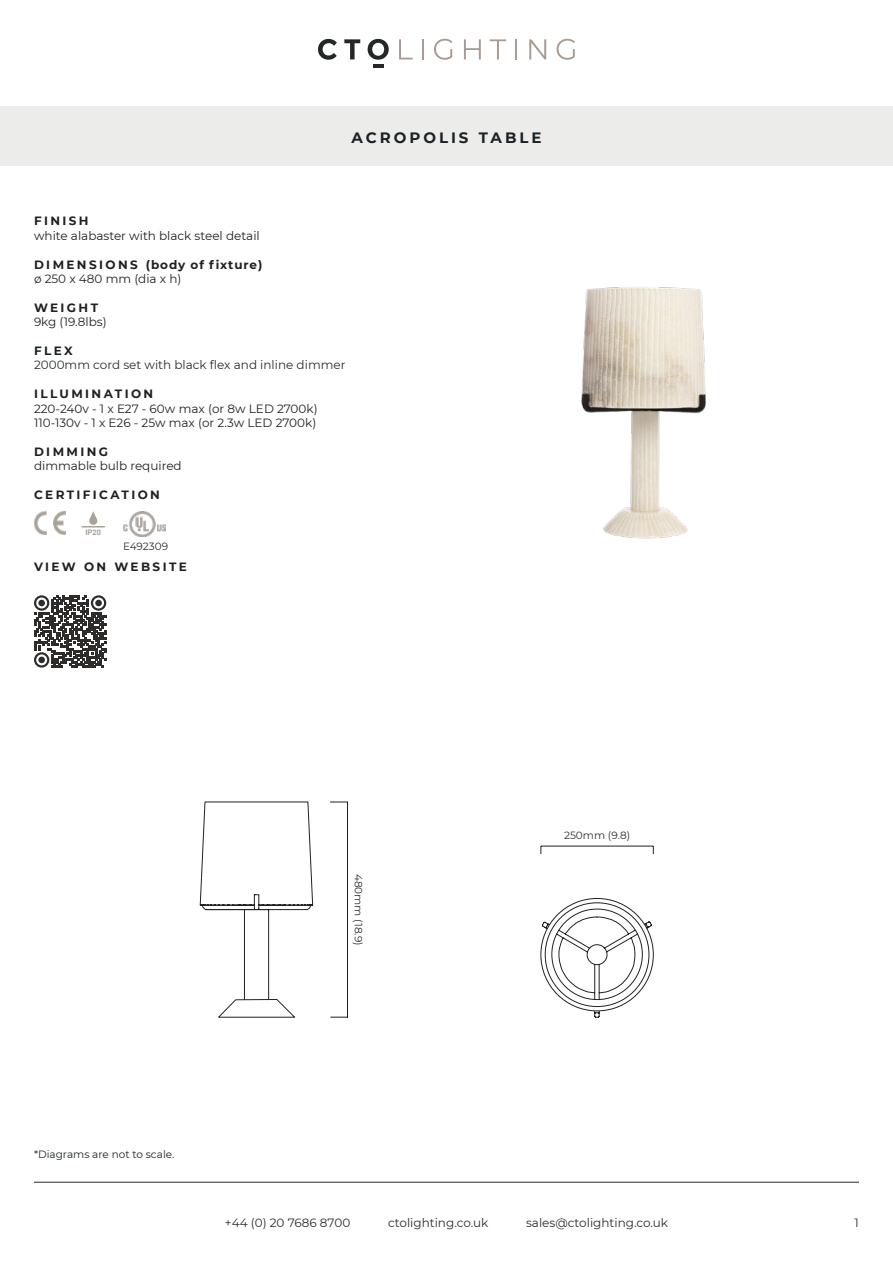
<style>
.page{position:relative;width:893px;height:1263px;background:#fff}
.page>*{position:absolute;margin:0;border:0;box-sizing:border-box;transform-origin:0 0}
.t1{font:700 15px "Montserrat";letter-spacing:.2em;color:#1a2226}
.t2{font:12px/14.4px "Montserrat";color:#231f20}
.t3{font:12px "Montserrat";color:#2a2c2e}
.t4{font:700 12px "Montserrat";letter-spacing:.2em;color:#231f20}
.t5{font:700 12px "Montserrat";letter-spacing:.155em;color:#231f20}
.t6{font:700 12px "Montserrat";color:#1a2226}
.t7{font:10.5px "Montserrat";color:#2a2c2e}
.t8{font:10.5px "Montserrat";color:#1a2226}
.t9{font:700 7.65px "Arial";color:#a9a29a}
</style>
<div class="page">
<hr style="left:34px;top:1182px;width:825px;height:1px;background:#242728">
<hr style="left:373px;top:64px;width:11px;height:4px;background:#242728">
<svg style="left:318px;top:39px;width:19px;height:21px"></svg>
<svg style="left:344px;top:39px;width:16px;height:20px"></svg>
<svg style="left:368px;top:39px;width:21px;height:21px"></svg>
<hr style="left:422px;top:39px;width:2px;height:20px;background:#a79a93">
<svg style="left:434px;top:39px;width:18px;height:21px"></svg>
<svg style="left:464px;top:39px;width:17px;height:20px"></svg>
<svg style="left:490px;top:39px;width:16px;height:20px"></svg>
<hr style="left:515px;top:39px;width:2px;height:20px;background:#a79a93">
<svg style="left:529px;top:39px;width:17px;height:20px"></svg>
<svg style="left:557px;top:39px;width:18px;height:21px"></svg>
<svg style="left:399px;top:39px;width:14px;height:20px"></svg>
<div style="left:0;top:106px;width:893px;height:60px;background:#ecedea"></div>
<img style="left:34px;top:511px;width:32px;height:23px">
<svg style="left:81px;top:511px;width:24px;height:16px"></svg>
<img style="left:124px;top:511px;width:42px;height:26px">
<img style="left:581px;top:287px;width:125px;height:252px">
<svg style="left:330px;top:802px;width:17px;height:1px"></svg>
<svg style="left:330px;top:1017px;width:18px;height:1px"></svg>
<hr style="left:347px;top:801px;width:1px;height:216px;background:#231f20">
<hr style="left:541px;top:846px;width:112px;height:1px;background:#222">
<svg style="left:540px;top:898px;width:114px;height:120px"></svg>
<svg style="left:199px;top:801px;width:114px;height:217px"></svg>
<svg style="left:34px;top:595px;width:72px;height:73px"></svg>
<div style="left:38px;top:600px;width:7px;height:6px;background:#2e2c2b;border-radius:50%"></div>
<div style="left:95px;top:600px;width:7px;height:6px;background:#2e2c2b;border-radius:50%"></div>
<div style="left:38px;top:657px;width:7px;height:6px;background:#2e2c2b;border-radius:50%"></div>
<p class="t1" style="left:351px;top:127px;width:192px">ACROPOLIS TABLE</p>
<p class="t4" style="left:34px;top:212px;width:56px">FINISH</p>
<p class="t2" style="left:34px;top:228px;width:227px">white alabaster with black steel detail</p>
<p class="t5" style="left:34px;top:256px;width:230px">DIMENSIONS (body of fixture)</p>
<p class="t2" style="left:34px;top:271px;width:149px">ø 250 x 480 mm (dia x h)</p>
<p class="t4" style="left:34px;top:299px;width:66px">WEIGHT</p>
<p class="t2" style="left:34px;top:314px;width:74px">9kg (19.8lbs)</p>
<p class="t6" style="left:34px;top:342px;width:40px">FLEX</p>
<p class="t3" style="left:34px;top:357px;width:313px">2000mm cord set with black flex and inline dimmer</p>
<p class="t4" style="left:34px;top:385px;width:121px">ILLUMINATION</p>
<p class="t2" style="left:34px;top:401px;width:285px">220-240v - 1 x E27 - 60w max (or 8w LED 2700k)<br>110-130v - 1 x E26 - 25w max (or 2.3w LED 2700k)</p>
<p class="t4" style="left:34px;top:443px;width:76px">DIMMING</p>
<p class="t2" style="left:34px;top:458px;width:149px">dimmable bulb required</p>
<p class="t4" style="left:34px;top:486px;width:127px">CERTIFICATION</p>
<p class="t9" style="left:85px;top:528px;width:17px">IP20</p>
<p class="t7" style="left:123px;top:539px;width:47px">E492309</p>
<p class="t4" style="left:34px;top:558px;width:154px">VIEW ON WEBSITE</p>
<p class="t7" style="left:366px;top:873px;width:73px;rotate:90deg">480mm (18.9)</p>
<p class="t7" style="left:564px;top:828px;width:68px">250mm (9.8)</p>
<p class="t8" style="left:34px;top:1147px;width:142px">*Diagrams are not to scale.</p>
<p class="t3" style="left:225px;top:1214px;width:127px">+44 (0) 20 7686 8700</p>
<p class="t3" style="left:388px;top:1214px;width:102px">ctolighting.co.uk</p>
<p class="t3" style="left:526px;top:1214px;width:143px">sales@ctolighting.co.uk</p>
<p class="t3" style="left:855px;top:1214px;width:6px">1</p>
</div>
